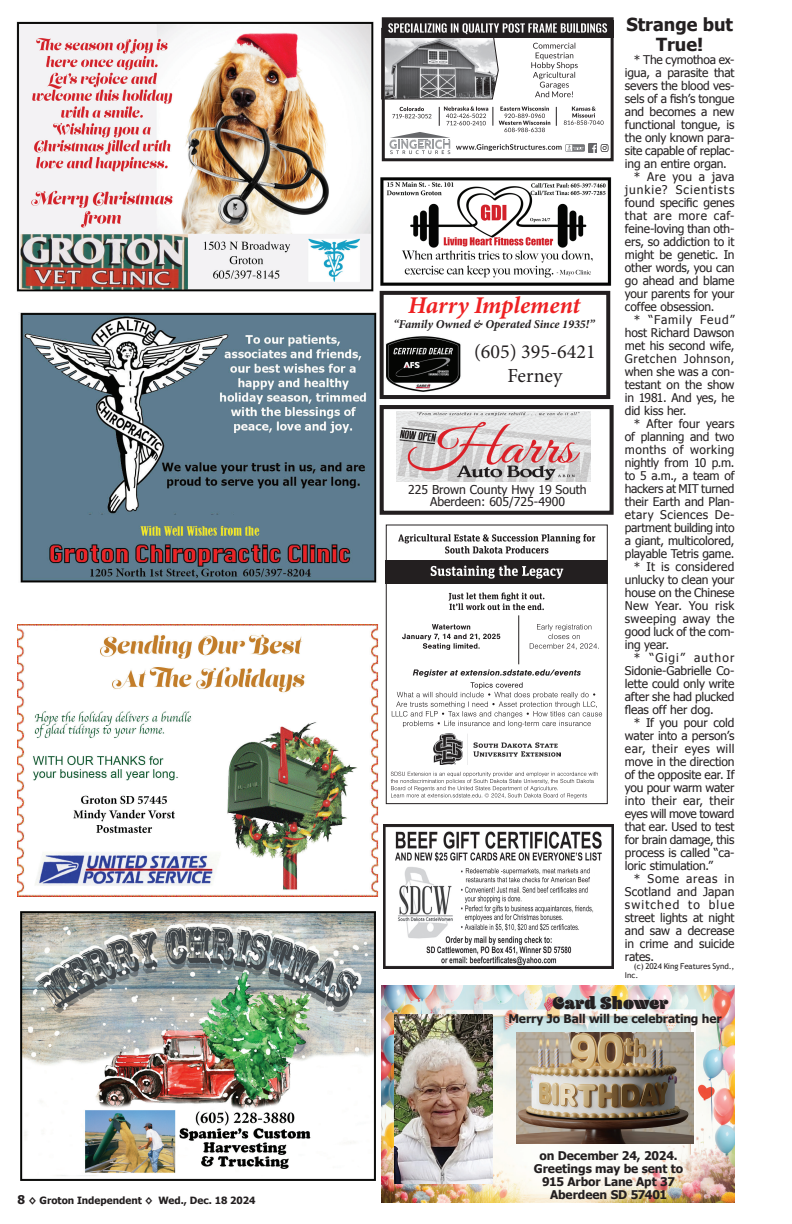
<style>
.page{position:relative;width:792px;height:1224px;background:#fff}
.page>*{position:absolute;margin:0;border:0;box-sizing:border-box;transform-origin:0 0}
.t1{font:italic 700 24px "Minion Pro";letter-spacing:-.005em;color:#ee2123}
.t2{font:20px/24px "Minion Pro";color:#231f20;text-align:center}
.t3{font:700 18px/19.8px "Tahoma";color:#231f20;text-align:center}
.t4{font:900 18px "Blenny";color:#231f20}
.t5{font:12.2px/12.7px "Tahoma";color:#231f20;text-align:center}
.t6{font:12px "Tahoma";letter-spacing:-.01em;color:#231f20}
.t7{font:700 12px/13px "Tahoma";letter-spacing:-.01em;color:#231f20;text-align:center}
.t8{font:12px "Tahoma";letter-spacing:.02em;color:#231f20}
.t9{font:italic 700 12px "Minion Pro";letter-spacing:-.005em;color:#231f20}
.t10{font:12px "Tahoma";letter-spacing:.035em;color:#231f20}
.t11{font:12px "Tahoma";letter-spacing:.03em;color:#231f20}
.t12{font:12px "Tahoma";letter-spacing:-.03em;color:#231f20}
.t13{font:12px "Tahoma";letter-spacing:.08em;color:#231f20}
.t14{font:12px "Tahoma";letter-spacing:.045em;color:#231f20}
.t15{font:12px "Tahoma";letter-spacing:.01em;color:#231f20}
.t16{font:12px "Tahoma";letter-spacing:.04em;color:#231f20}
.t17{font:12px "Tahoma";letter-spacing:.015em;color:#231f20}
.t18{font:12px "Tahoma";letter-spacing:.025em;color:#231f20}
.t19{font:12px "Tahoma";letter-spacing:.095em;color:#231f20}
.t20{font:12px "Tahoma";letter-spacing:.07em;color:#231f20}
.t21{font:12px "Tahoma";letter-spacing:.1em;color:#231f20}
.t22{font:12px "Tahoma";letter-spacing:.055em;color:#231f20}
.t23{font:700 10px "Tahoma";color:#231f20}
.t24{font:8px/8.5px "Trebuchet MS";letter-spacing:-.01em;color:#231f20}
.s1{font-size:12px}
</style>
<div class="page">
<img style="left:20px;top:312px;width:357px;height:270px">
<img style="left:16px;top:21px;width:358px;height:271px">
<img style="left:20px;top:911px;width:356px;height:269px">
<img style="left:18px;top:625px;width:361px;height:271px">
<div style="left:386px;top:524px;width:222px;height:280px;border:1px solid #231f20"></div>
<div style="left:386px;top:560px;width:222px;height:24px;background:#231f20"></div>
<svg style="left:449px;top:593px;width:95px;height:17px"></svg>
<svg style="left:398px;top:534px;width:197px;height:20px"></svg>
<svg style="left:402px;top:624px;width:98px;height:26px"></svg>
<svg style="left:530px;top:624px;width:69px;height:26px"></svg>
<img style="left:433px;top:733px;width:127px;height:32px">
<svg style="left:391px;top:772px;width:207px;height:26px"></svg>
<svg style="left:431px;top:566px;width:132px;height:13px"></svg>
<svg style="left:392px;top:669px;width:210px;height:58px"></svg>
<hr style="left:518px;top:615px;width:1px;height:49px;background:#231f20">
<img style="left:381px;top:986px;width:353px;height:216px">
<img style="left:516px;top:1032px;width:178px;height:112px">
<img style="left:395px;top:1014px;width:97px;height:169px">
<img style="left:397px;top:412px;width:194px;height:69px">
<div style="left:380px;top:405px;width:234px;height:110px;border:4px solid #231f20"></div>
<img style="left:386px;top:336px;width:75px;height:56px">
<div style="left:380px;top:291px;width:230px;height:108px;border:4px solid #231f20"></div>
<img style="left:380px;top:177px;width:232px;height:109px">
<div style="left:383px;top:20px;width:231px;height:18px;background:#231f20"></div>
<svg style="left:386px;top:23px;width:221px;height:77px"></svg>
<svg style="left:390px;top:106px;width:218px;height:48px"></svg>
<div style="left:382px;top:17px;width:232px;height:144px;border:3px solid #231f20"></div>
<img style="left:383px;top:824px;width:231px;height:144px">
<img style="left:463px;top:867px;width:131px;height:18px">
<p class="t23" style="left:18px;top:1193px;width:239px"><span class="s1">8</span> ◊ Groton Independent ◊ Wed., Dec. 18 2024</p>
<h1 class="t1" style="left:408px;top:288px;width:174px">Harry Implement</h1>
<p class="t9" style="left:394px;top:315px;width:203px">“Family Owned &amp; Operated Since 1935!”</p>
<h2 class="t2" style="left:474px;top:340px;width:123px">(605) 395-6421<br>Ferney</h2>
<p class="t5" style="left:408px;top:482px;width:180px">225 Brown County Hwy 19 South<br>Aberdeen: 605/725-4900</p>
<h3 class="t3" style="left:626px;top:14px;width:108px">Strange but<br>True!</h3>
<p class="t6" style="left:634px;top:51px;width:102px">* The cymothoa ex-</p>
<p class="t6" style="left:625px;top:64px;width:111px">igua, a parasite that</p>
<p class="t6" style="left:625px;top:77px;width:111px">severs the blood ves-</p>
<p class="t6" style="left:625px;top:90px;width:111px">sels of a fish’s tongue</p>
<p class="t6" style="left:625px;top:103px;width:111px">and becomes a new</p>
<p class="t6" style="left:625px;top:116px;width:111px">functional tongue, is</p>
<p class="t6" style="left:625px;top:129px;width:111px">the only known para-</p>
<p class="t6" style="left:625px;top:142px;width:111px">site capable of replac-</p>
<p class="t6" style="left:625px;top:155px;width:103px">ing an entire organ.</p>
<p class="t11" style="left:634px;top:168px;width:102px">* Are you a java</p>
<p class="t13" style="left:625px;top:181px;width:111px">junkie? Scientists</p>
<p class="t6" style="left:625px;top:194px;width:111px">found specific genes</p>
<p class="t16" style="left:625px;top:207px;width:111px">that are more caf-</p>
<p class="t6" style="left:625px;top:220px;width:111px">feine-loving than oth-</p>
<p class="t6" style="left:625px;top:233px;width:111px">ers, so addiction to it</p>
<p class="t6" style="left:625px;top:246px;width:111px">might be genetic. In</p>
<p class="t6" style="left:625px;top:259px;width:111px">other words, you can</p>
<p class="t6" style="left:625px;top:272px;width:111px">go ahead and blame</p>
<p class="t6" style="left:625px;top:285px;width:111px">your parents for your</p>
<p class="t6" style="left:625px;top:298px;width:91px">coffee obsession.</p>
<p class="t20" style="left:634px;top:311px;width:102px">* “Family Feud”</p>
<p class="t6" style="left:625px;top:324px;width:111px">host Richard Dawson</p>
<p class="t6" style="left:625px;top:337px;width:111px">met his second wife,</p>
<p class="t14" style="left:625px;top:350px;width:111px">Gretchen Johnson,</p>
<p class="t6" style="left:625px;top:363px;width:111px">when she was a con-</p>
<p class="t6" style="left:625px;top:376px;width:111px">testant on the show</p>
<p class="t6" style="left:625px;top:389px;width:111px">in 1981. And yes, he</p>
<p class="t6" style="left:625px;top:402px;width:63px">did kiss her.</p>
<p class="t6" style="left:634px;top:415px;width:102px">* After four years</p>
<p class="t6" style="left:625px;top:428px;width:111px">of planning and two</p>
<p class="t10" style="left:625px;top:441px;width:111px">months of working</p>
<p class="t6" style="left:625px;top:454px;width:111px">nightly from 10 p.m.</p>
<p class="t6" style="left:625px;top:467px;width:111px">to 5 a.m., a team of</p>
<p class="t6" style="left:625px;top:480px;width:111px">hackers at MIT turned</p>
<p class="t6" style="left:625px;top:493px;width:111px">their Earth and Plan-</p>
<p class="t10" style="left:625px;top:506px;width:111px">etary Sciences De-</p>
<p class="t6" style="left:625px;top:519px;width:111px">partment building into</p>
<p class="t6" style="left:625px;top:532px;width:111px">a giant, multicolored,</p>
<p class="t6" style="left:625px;top:545px;width:111px">playable Tetris game.</p>
<p class="t17" style="left:634px;top:558px;width:102px">* It is considered</p>
<p class="t6" style="left:625px;top:571px;width:111px">unlucky to clean your</p>
<p class="t6" style="left:625px;top:584px;width:111px">house on the Chinese</p>
<p class="t18" style="left:625px;top:597px;width:111px">New Year. You risk</p>
<p class="t8" style="left:625px;top:610px;width:111px">sweeping away the</p>
<p class="t6" style="left:625px;top:623px;width:111px">good luck of the com-</p>
<p class="t6" style="left:625px;top:636px;width:46px">ing year.</p>
<p class="t21" style="left:634px;top:649px;width:102px">* “Gigi” author</p>
<p class="t6" style="left:625px;top:662px;width:111px">Sidonie-Gabrielle Co-</p>
<p class="t6" style="left:625px;top:675px;width:111px">lette could only write</p>
<p class="t6" style="left:625px;top:688px;width:111px">after she had plucked</p>
<p class="t6" style="left:625px;top:701px;width:90px">fleas off her dog.</p>
<p class="t6" style="left:634px;top:714px;width:102px">* If you pour cold</p>
<p class="t6" style="left:625px;top:727px;width:111px">water into a person’s</p>
<p class="t11" style="left:625px;top:740px;width:111px">ear, their eyes will</p>
<p class="t6" style="left:625px;top:753px;width:111px">move in the direction</p>
<p class="t6" style="left:625px;top:766px;width:111px">of the opposite ear. If</p>
<p class="t6" style="left:625px;top:779px;width:111px">you pour warm water</p>
<p class="t8" style="left:625px;top:792px;width:111px">into their ear, their</p>
<p class="t12" style="left:625px;top:805px;width:111px">eyes will move toward</p>
<p class="t6" style="left:625px;top:818px;width:111px">that ear. Used to test</p>
<p class="t6" style="left:625px;top:831px;width:111px">for brain damage, this</p>
<p class="t6" style="left:625px;top:844px;width:111px">process is called “ca-</p>
<p class="t6" style="left:625px;top:857px;width:90px">loric stimulation.”</p>
<p class="t22" style="left:634px;top:870px;width:102px">* Some areas in</p>
<p class="t15" style="left:625px;top:883px;width:111px">Scotland and Japan</p>
<p class="t19" style="left:625px;top:896px;width:111px">switched to blue</p>
<p class="t6" style="left:625px;top:909px;width:111px">street lights at night</p>
<p class="t6" style="left:625px;top:922px;width:111px">and saw a decrease</p>
<p class="t6" style="left:625px;top:935px;width:111px">in crime and suicide</p>
<p class="t6" style="left:625px;top:948px;width:31px">rates.</p>
<p class="t24" style="left:625px;top:962px;width:111px;text-indent:9px">(c) 2024 King Features Synd.,<br>Inc.</p>
<h3 class="t4" style="left:552px;top:993px;width:118px">Card Shower</h3>
<p class="t7" style="left:508px;top:1011px;width:215px">Merry Jo Ball will be celebrating her</p>
<p class="t7" style="left:534px;top:1148px;width:151px">on December 24, 2024.<br>Greetings may be sent to<br>915 Arbor Lane Apt 37<br>Aberdeen SD 57401</p>
</div>
